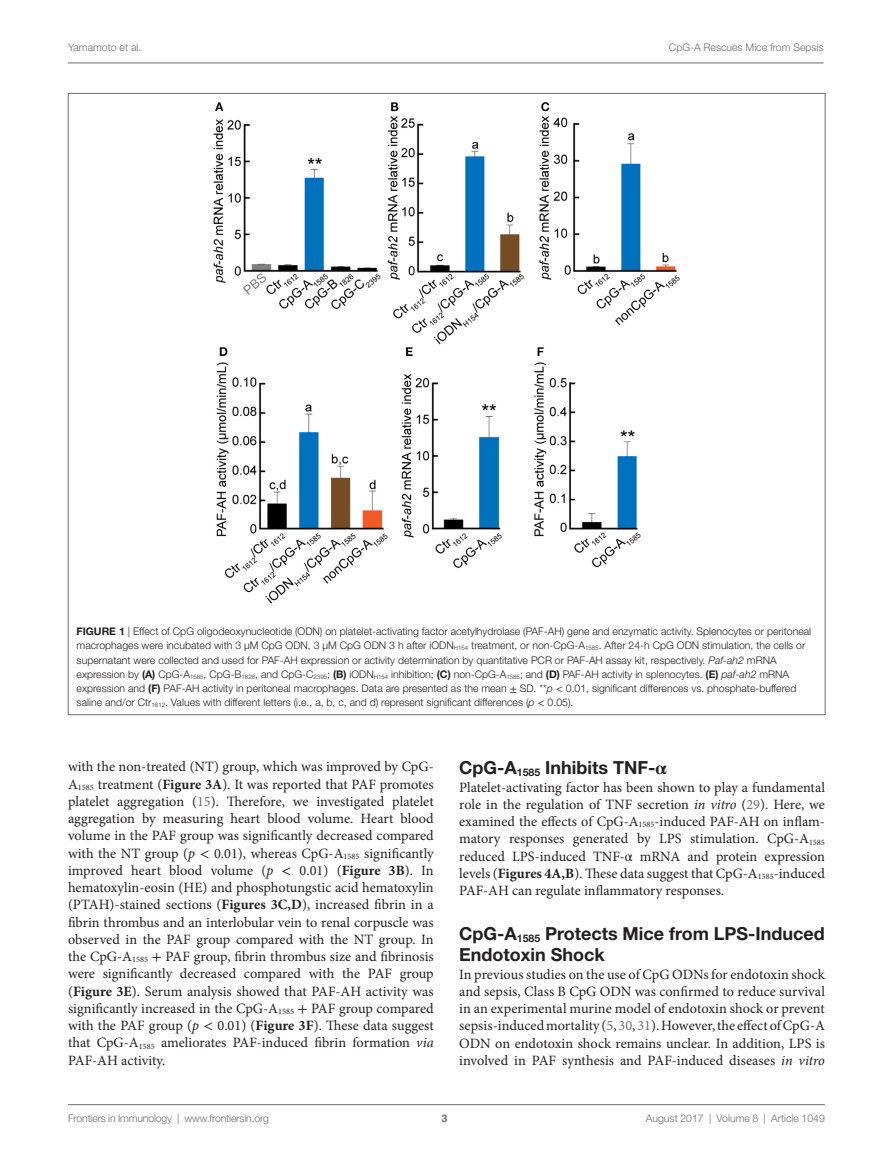
<style>
.page{position:relative;width:893px;height:1170px;background:#fff}
.page>*{position:absolute;margin:0;border:0;box-sizing:border-box;transform-origin:0 0}
.t1{font:700 18px/21px "Helvetica Neue LT Std";color:#231f20}
.t2{font:14.25px/17.2px "Minion Pro";color:#231f20;text-align:justify}
.t3{font:300 10.5px/14.2px "Helvetica Neue LT Std";color:#231f20}
.t4{font:300 10.5px "Helvetica Neue LT Std";color:#6c6d70}
.t5{font:700 10.5px "Helvetica Neue LT Std";color:#6c6d70}
.s1{font-weight:700}
.s2{font-style:italic}
.s3{font-family:"STIX General";font-weight:400}
.s4{color:#6c6d70}
.s5{font-family:"STIX General"}
</style>
<div class="page">
<img style="left:213px;top:102px;width:467px;height:502px">
<hr style="left:68px;top:1104px;width:757px;height:1px;background:#6c6d70">
<hr style="left:68px;top:63px;width:755px;height:1px;background:#6c6d70">
<p class="t4" style="left:68px;top:41px;width:75px">Yamamoto et al.</p>
<p class="t4" style="left:669px;top:41px;width:156px">CpG-A Rescues Mice from Sepsis</p>
<p class="t3" style="left:77px;top:624px;width:736px"><span class="s1">Figure 1</span> | Effect of CpG oligodeoxynucleotide (ODN) on platelet-activating factor acetylhydrolase (PAF-AH) gene and enzymatic activity. Splenocytes or peritoneal macrophages were incubated with 3 µM CpG ODN, 3 µM CpG ODN 3 h after iODN<sub>H154</sub> treatment, or non-CpG-A<sub>1585</sub>. After 24-h CpG ODN stimulation, the cells or supernatant were collected and used for PAF-AH expression or activity determination by quantitative PCR or PAF-AH assay kit, respectively. <span class="s2">Paf-ah2</span> mRNA expression by <span class="s1">(A)</span> CpG-A<sub>1585</sub>, CpG-B<sub>1826</sub>, and CpG-C<sub>2395</sub>; <span class="s1">(B)</span> iODN<sub>H154</sub> inhibition; <span class="s1">(C)</span> non-CpG-A<sub>1585</sub>; and <span class="s1">(D)</span> PAF-AH activity in splenocytes. <span class="s1">(E)</span> <span class="s2">paf-ah2</span> mRNA expression and <span class="s1">(F)</span> PAF-AH activity in peritoneal macrophages. Data are presented as the mean <span class="s3">±</span> SD. **<span class="s2">p</span> <span class="s3">&lt;</span> 0.01, significant differences vs. phosphate-buffered saline and/or Ctr<sub>1612</sub>. Values with different letters (i.e., a, b, c, and d) represent significant differences (<span class="s2">p</span> <span class="s3">&lt;</span> 0.05).</p>
<p class="t2" style="left:68px;top:758px;width:367px">with the non-treated (NT) group, which was improved by CpG-A<sub>1585</sub> treatment (<span class="s1">Figure 3A</span>). It was reported that PAF promotes platelet aggregation (<span class="s4">15</span>). Therefore, we investigated platelet aggregation by measuring heart blood volume. Heart blood volume in the PAF group was significantly decreased compared with the NT group (<span class="s2">p</span> <span class="s5">&lt;</span> 0.01), whereas CpG-A<sub>1585</sub> significantly improved heart blood volume (<span class="s2">p</span> <span class="s5">&lt;</span> 0.01) (<span class="s1">Figure 3B</span>). In hematoxylin-eosin (HE) and phosphotungstic acid hematoxylin (PTAH)-stained sections (<span class="s1">Figures 3C,D</span>), increased fibrin in a fibrin thrombus and an interlobular vein to renal corpuscle was observed in the PAF group compared with the NT group. In the CpG-A<sub>1585</sub> <span class="s5">+</span> PAF group, fibrin thrombus size and fibrinosis were significantly decreased compared with the PAF group (<span class="s1">Figure 3E</span>). Serum analysis showed that PAF-AH activity was significantly increased in the CpG-A<sub>1585</sub> <span class="s5">+</span> PAF group compared with the PAF group (<span class="s2">p</span> <span class="s5">&lt;</span> 0.01) (<span class="s1">Figure 3F</span>). These data suggest that CpG-A<sub>1585</sub> ameliorates PAF-induced fibrin formation <span class="s2">via </span>PAF-AH activity.</p>
<p class="t1" style="left:459px;top:757px;width:209px">CpG-A<sub>1585</sub> Inhibits TNF-<span class="s5">α</span></p>
<p class="t2" style="left:459px;top:778px;width:367px">Platelet-activating factor has been shown to play a fundamental role in the regulation of TNF secretion <span class="s2">in vitro</span> (<span class="s4">29</span>). Here, we examined the effects of CpG-A<sub>1585</sub>-induced PAF-AH on inflam&shy;matory responses generated by LPS stimulation. CpG-A<sub>1585 </sub>reduced LPS-induced TNF-<span class="s5">α</span> mRNA and protein expression levels (<span class="s1">Figures 4A,B</span>). These data suggest that CpG-A<sub>1585</sub>-induced PAF-AH can regulate inflammatory responses.</p>
<p class="t1" style="left:459px;top:922px;width:367px">CpG-A<sub>1585</sub> Protects Mice from LPS-Induced<br>Endotoxin Shock</p>
<p class="t2" style="left:459px;top:965px;width:367px">In previous studies on the use of CpG ODNs for endotoxin shock and sepsis, Class B CpG ODN was confirmed to reduce survival in an experimental murine model of endotoxin shock or prevent sepsis-induced mortality (<span class="s4">5</span>, <span class="s4">30</span>, <span class="s4">31</span>). However, the effect of CpG-A ODN on endotoxin shock remains unclear. In addition, LPS is involved in PAF synthesis and PAF-induced diseases <span class="s2">in vitro</span></p>
<p class="t4" style="left:68px;top:1111px;width:203px">Frontiers in Immunology | www.frontiersin.org</p>
<p class="t4" style="left:646px;top:1111px;width:181px">August 2017 | Volume 8 | Article 1049</p>
<p class="t5" style="left:441px;top:1111px;width:7px">3</p>
</div>
